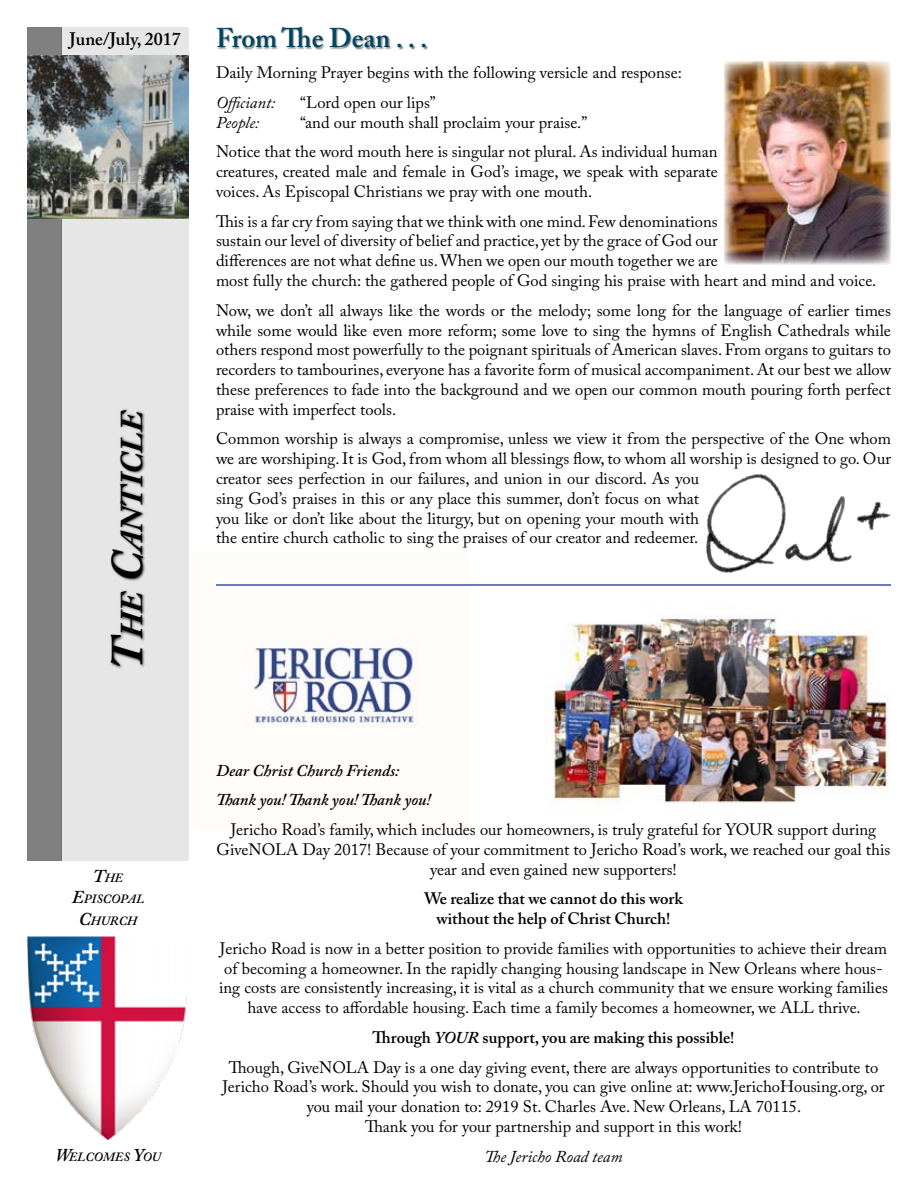
<style>
.page{position:relative;width:918px;height:1188px;background:#fff}
.page>*{position:absolute;margin:0;border:0;box-sizing:border-box;transform-origin:0 0}
.t1{font:italic 700 31.5px "Adobe Caslon Pro";color:#000}
.t2{font:600 27px "Adobe Caslon Pro";color:#014462}
.t3{font:600 18px "Adobe Caslon Pro";color:#000}
.t4{font:16.5px/19.8px "Adobe Caslon Pro";color:#000}
.t5{font:600 16.5px/19.8px "Adobe Caslon Pro";letter-spacing:-.005em;color:#000;text-align:center}
.t6{font:italic 600 16.5px/29.7px "Adobe Caslon Pro";color:#000}
.t7{font:italic 16.5px "Adobe Caslon Pro";color:#000}
.t8{font:italic 600 12.6px/21.6px "Adobe Caslon Pro";color:#000;text-align:center}
.s1{font-size:45px}
.s2{font-size:18px}
.s3{font-weight:600}
.s4{font-weight:600;font-style:italic}
</style>
<div class="page">
<img style="left:545px;top:615px;width:346px;height:189px">
<img style="left:252px;top:640px;width:166px;height:86px">
<div style="left:27px;top:27px;width:35px;height:834px;background:#808080"></div>
<div style="left:62px;top:27px;width:127px;height:834px;background:#e7e6e6"></div>
<img style="left:27px;top:937px;width:160px;height:203px">
<img style="left:27px;top:55px;width:162px;height:164px">
<div style="left:109px;top:408px;width:38px;height:261px;background:#000;opacity:.75"></div>
<div style="left:217px;top:26px;width:211px;height:24px;background:#000;opacity:.5"></div>
<img style="left:725px;top:62px;width:166px;height:203px">
<img style="left:706px;top:474px;width:185px;height:99px">
<hr style="left:216px;top:584px;width:675px;height:2px;background:#3953a4">
<p class="t3" style="left:70px;top:28px;width:113px">June/July, 2017</p>
<h1 class="t1" style="left:113px;top:669px;width:261px;rotate:-90deg"><span class="s1">T</span>he <span class="s1">C</span>anticle</h1>
<h2 class="t2" style="left:216px;top:22px;width:213px">From The Dean . . .</h2>
<p class="t4" style="left:216px;top:63px;width:467px">Daily Morning Prayer begins with the following versicle and response:</p>
<p class="t7" style="left:216px;top:92px;width:61px">Officiant:</p>
<p class="t4" style="left:300px;top:92px;width:137px">“Lord open our lips”</p>
<p class="t7" style="left:216px;top:112px;width:45px">People:</p>
<p class="t4" style="left:216px;top:107px;width:503px;line-height:29.7px;text-indent:84px">“and our mouth shall proclaim your praise.”<br>Notice that the word mouth here is singular not plural. As individual human</p>
<p class="t4" style="left:216px;top:162px;width:503px">creatures, created male and female in God’s image, we speak with separate voices. As Episcopal Christians we pray with one mouth.</p>
<p class="t4" style="left:216px;top:211px;width:662px">This is a far cry from saying that we think with one mind. Few denominations<br>sustain our level of diversity of belief and practice, yet by the grace of God our<br>differences are not what define us. When we open our mouth together we are<br>most fully the church: the gathered people of God singing his praise with heart and mind and voice.</p>
<p class="t4" style="left:216px;top:300px;width:677px;text-align:justify">Now, we don’t all always like the words or the melody; some long for the language of earlier times while some would like even more reform; some love to sing the hymns of English Cathedrals while others respond most powerfully to the poignant spirituals of American slaves. From organs to guitars to recorders to tambourines, everyone has a favorite form of musical accompaniment. At our best we allow these preferences to fade into the background and we open our common mouth pouring forth perfect praise with imperfect tools.</p>
<p class="t4" style="left:216px;top:429px;width:677px">Common worship is always a compromise, unless we view it from the perspective of the One whom we are worshiping. It is God, from whom all blessings flow, to whom all worship is designed to go. Our creator sees perfection in our failures, and union in our discord. As you<br>sing God’s praises in this or any place this summer, don’t focus on what<br>you like or don’t like about the liturgy, but on opening your mouth with<br>the entire church catholic to sing the praises of our creator and redeemer.</p>
<p class="t8" style="left:72px;top:867px;width:74px"><span class="s2">T</span>he<br><span class="s2">E</span>piscopal<br><span class="s2">C</span>hurch</p>
<p class="t8" style="left:55px;top:1146px;width:107px"><span class="s2">W</span>elcomes <span class="s2">Y</span>ou</p>
<p class="t6" style="left:216px;top:755px;width:216px">Dear Christ Church Friends:<br>Thank you! Thank you! Thank you!</p>
<p class="t4" style="left:217px;top:819px;width:675px;text-align:center">Jericho Road’s family, which includes our homeowners, is truly grateful for YOUR support during<br>GiveNOLA Day 2017! Because of your commitment to Jericho Road’s work, we reached our goal this year and even gained new supporters!</p>
<p class="t5" style="left:424px;top:889px;width:260px">We realize that we cannot do this work without the help of Christ Church!</p>
<p class="t4" style="left:219px;top:938px;width:670px;text-align:center">Jericho Road is now in a better position to provide families with opportunities to achieve their dream of becoming a homeowner. In the rapidly changing housing landscape in New Orleans where hous&shy;ing costs are consistently increasing, it is vital as a church community that we ensure working families have access to affordable housing. Each time a family becomes a homeowner, we ALL thrive.</p>
<p class="t4" style="left:229px;top:1022px;width:651px;line-height:29.7px;text-align:center"><span class="s3">Through</span> <span class="s4">YOUR</span> <span class="s3">support, you are making this possible!<br></span>Though, GiveNOLA Day is a one day giving event, there are always opportunities to contribute to</p>
<p class="t4" style="left:222px;top:1077px;width:664px;text-align:center">Jericho Road’s work. Should you wish to donate, you can give online at: www.JerichoHousing.org, or you mail your donation to: 2919 St. Charles Ave. New Orleans, LA 70115.<br>Thank you for your partnership and support in this work!</p>
<p class="t7" style="left:485px;top:1146px;width:139px">The Jericho Road team</p>
</div>
